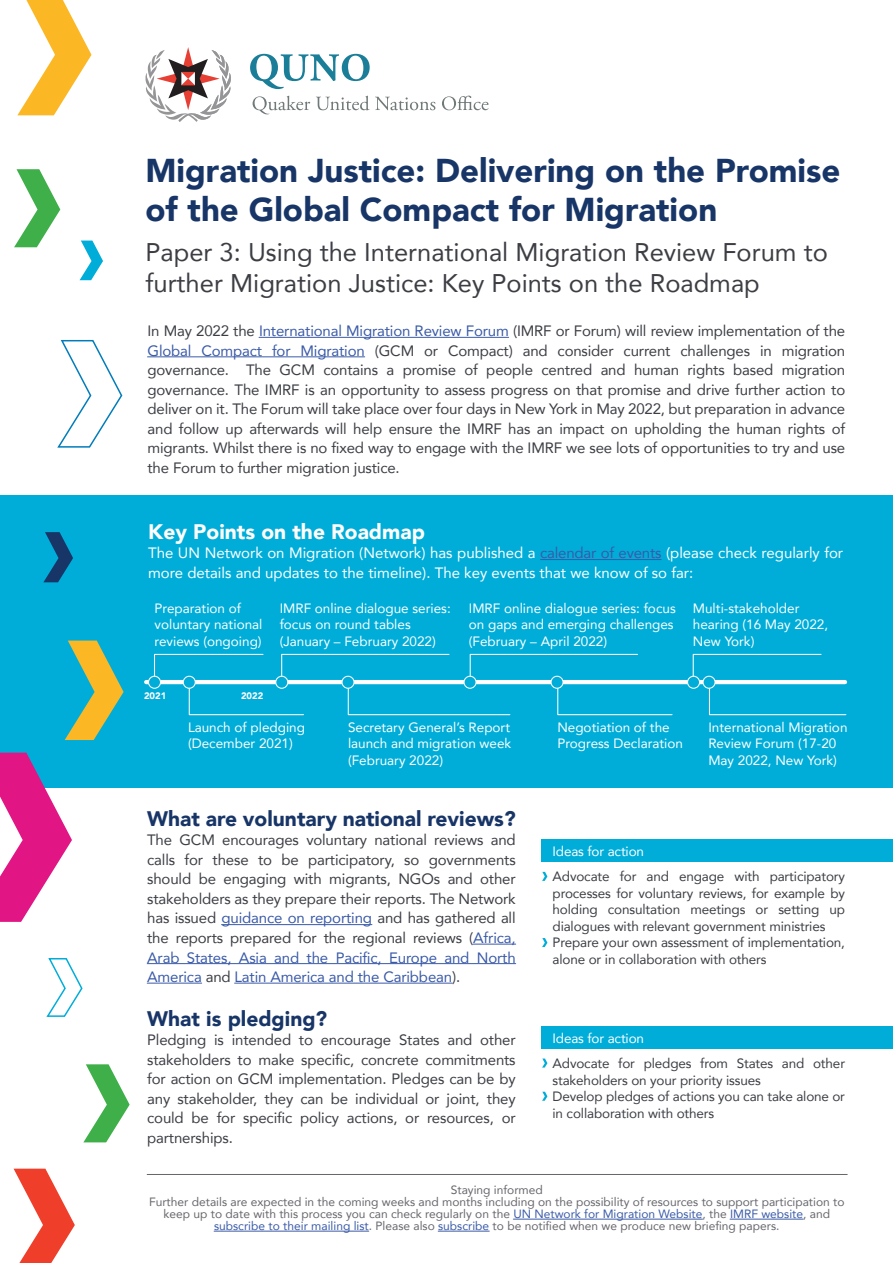
<style>
.page{position:relative;width:893px;height:1263px;background:#fff}
.page>*{position:absolute;margin:0;border:0;box-sizing:border-box;transform-origin:0 0}
.t1{font:900 33px/39.6px "Avenir";color:#183567}
.t2{font:25.5px/30.6px "Avenir";color:#3c3e44}
.t3{font:900 21px "Avenir";color:#183567}
.t4{font:900 21px "Avenir";color:#fff}
.t5{font:15px/19.5px "Avenir";letter-spacing:-.01em;color:#3c3e44;text-align:justify}
.t6{font:15px/19.5px "Avenir";color:#fff}
.t7{font:13.5px/16.5px "Avenir";color:#fff}
.t8{font:13.5px/16.5px "Avenir";letter-spacing:-.01em;color:#3c3e44}
.t9{font:12px/12px "Avenir";color:#66676c;text-align:center}
.t10{font:900 9.45px "Avenir";color:#fff}
.s1{color:#3a5aa8}
</style>
<div class="page">
<div style="left:0;top:496px;width:893px;height:292px;background:#00add9"></div>
<hr style="left:540px;top:559px;width:121px;height:1px;background:#3a5aa8">
<hr style="left:146px;top:680px;width:699px;height:4px;background:#fff">
<div style="left:148px;top:676px;width:12px;height:12px;background:#00add9;border-radius:50%"></div>
<div style="left:148px;top:676px;width:13px;height:13px;border:1px solid #fff;border-radius:50%"></div>
<div style="left:183px;top:676px;width:12px;height:12px;background:#00add9;border-radius:50%"></div>
<div style="left:183px;top:676px;width:13px;height:13px;border:1px solid #fff;border-radius:50%"></div>
<div style="left:276px;top:676px;width:12px;height:12px;background:#00add9;border-radius:50%"></div>
<div style="left:275px;top:676px;width:13px;height:13px;border:1px solid #fff;border-radius:50%"></div>
<div style="left:342px;top:676px;width:12px;height:12px;background:#00add9;border-radius:50%"></div>
<div style="left:341px;top:676px;width:14px;height:13px;border:1px solid #fff;border-radius:50%"></div>
<div style="left:464px;top:676px;width:12px;height:12px;background:#00add9;border-radius:50%"></div>
<div style="left:463px;top:676px;width:14px;height:13px;border:1px solid #fff;border-radius:50%"></div>
<div style="left:687px;top:676px;width:12px;height:12px;background:#00add9;border-radius:50%"></div>
<div style="left:687px;top:676px;width:13px;height:13px;border:1px solid #fff;border-radius:50%"></div>
<div style="left:703px;top:676px;width:12px;height:12px;background:#00add9;border-radius:50%"></div>
<div style="left:702px;top:676px;width:14px;height:13px;border:1px solid #fff;border-radius:50%"></div>
<div style="left:551px;top:676px;width:12px;height:12px;background:#00add9;border-radius:50%"></div>
<div style="left:550px;top:676px;width:14px;height:13px;border:1px solid #fff;border-radius:50%"></div>
<svg style="left:153px;top:653px;width:111px;height:24px"></svg>
<svg style="left:281px;top:653px;width:169px;height:24px"></svg>
<svg style="left:692px;top:653px;width:130px;height:24px"></svg>
<svg style="left:469px;top:653px;width:169px;height:24px"></svg>
<svg style="left:188px;top:687px;width:116px;height:29px"></svg>
<svg style="left:557px;top:687px;width:116px;height:29px"></svg>
<svg style="left:708px;top:687px;width:139px;height:29px"></svg>
<svg style="left:347px;top:687px;width:164px;height:29px"></svg>
<hr style="left:259px;top:337px;width:250px;height:1px;background:#3a5aa8">
<hr style="left:147px;top:356px;width:218px;height:1px;background:#3a5aa8">
<hr style="left:222px;top:924px;width:150px;height:1px;background:#3a5aa8">
<hr style="left:473px;top:944px;width:43px;height:1px;background:#3a5aa8">
<hr style="left:147px;top:963px;width:369px;height:1px;background:#3a5aa8">
<hr style="left:147px;top:983px;width:55px;height:1px;background:#3a5aa8">
<hr style="left:235px;top:983px;width:217px;height:1px;background:#3a5aa8">
<hr style="left:513px;top:1219px;width:189px;height:1px;background:#3a5aa8">
<hr style="left:730px;top:1219px;width:73px;height:1px;background:#3a5aa8">
<hr style="left:214px;top:1231px;width:155px;height:1px;background:#3a5aa8">
<hr style="left:438px;top:1231px;width:51px;height:1px;background:#3a5aa8">
<svg style="left:14px;top:169px;width:46px;height:78px"></svg>
<svg style="left:83px;top:1064px;width:47px;height:78px"></svg>
<svg style="left:17px;top:0;width:75px;height:115px"></svg>
<svg style="left:57px;top:339px;width:66px;height:109px"></svg>
<svg style="left:0;top:753px;width:72px;height:169px"></svg>
<svg style="left:46px;top:958px;width:37px;height:59px"></svg>
<svg style="left:80px;top:241px;width:23px;height:39px"></svg>
<svg style="left:13px;top:1169px;width:62px;height:94px"></svg>
<svg style="left:43px;top:532px;width:30px;height:50px"></svg>
<svg style="left:65px;top:641px;width:59px;height:99px"></svg>
<div style="left:541px;top:840px;width:352px;height:22px;background:#00add9"></div>
<svg style="left:542px;top:872px;width:5px;height:9px"></svg>
<svg style="left:542px;top:938px;width:5px;height:9px"></svg>
<div style="left:541px;top:1026px;width:352px;height:23px;background:#00add9"></div>
<svg style="left:542px;top:1058px;width:5px;height:9px"></svg>
<svg style="left:542px;top:1092px;width:5px;height:9px"></svg>
<svg style="left:145px;top:47px;width:86px;height:75px"></svg>
<svg style="left:250px;top:54px;width:120px;height:35px"></svg>
<svg style="left:253px;top:96px;width:57px;height:18px"></svg>
<svg style="left:316px;top:96px;width:53px;height:14px"></svg>
<svg style="left:375px;top:97px;width:60px;height:13px"></svg>
<svg style="left:442px;top:96px;width:46px;height:14px"></svg>
<hr style="left:147px;top:1174px;width:700px;height:1px;background:#66676c">
<h1 class="t1" style="left:145px;top:150px;width:696px">Migration Justice: Delivering on the Promise of the Global Compact for Migration</h1>
<h2 class="t2" style="left:145px;top:236px;width:684px">Paper 3: Using the International Migration Review Forum to further Migration Justice: Key Points on the Roadmap</h2>
<p class="t5" style="left:147px;top:321px;width:699px">In May 2022 the <span class="s1">International Migration Review Forum</span> (IMRF or Forum) will review implementation of the <span class="s1">Global Compact for Migration</span> (GCM or Compact) and consider current challenges in migration governance. The GCM contains a promise of people centred and human rights based migration governance. The IMRF is an opportunity to assess progress on that promise and drive further action to deliver on it. The Forum will take place over four days in New York in May 2022, but preparation in advance and follow up afterwards will help ensure the IMRF has an impact on upholding the human rights of migrants. Whilst there is no fixed way to engage with the IMRF we see lots of opportunities to try and use the Forum to further migration justice.</p>
<h3 class="t4" style="left:148px;top:514px;width:278px">Key Points on the Roadmap</h3>
<p class="t6" style="left:148px;top:543px;width:697px">The UN Network on Migration (Network) has published a <span class="s1">calendar of events</span> (please check regularly for more details and updates to the timeline). The key events that we know of so far:</p>
<p class="t7" style="left:155px;top:599px;width:109px">Preparation of voluntary national reviews (ongoing)</p>
<p class="t7" style="left:469px;top:599px;width:208px">IMRF online dialogue series: focus on gaps and emerging challenges (February – April 2022)</p>
<p class="t7" style="left:693px;top:599px;width:137px">Multi-stakeholder hearing (16 May 2022,<br>New York)</p>
<p class="t7" style="left:280px;top:599px;width:173px">IMRF online dialogue series: focus on round tables (January – February 2022)</p>
<p class="t10" style="left:144px;top:687px;width:24px">2021</p>
<p class="t10" style="left:241px;top:687px;width:24px">2022</p>
<p class="t7" style="left:188px;top:718px;width:119px">Launch of pledging (December 2021)</p>
<p class="t7" style="left:348px;top:718px;width:165px;text-align:justify">Secretary General’s Report launch and migration week (February 2022)</p>
<p class="t7" style="left:557px;top:718px;width:127px">Negotiation of the<br>Progress Declaration</p>
<p class="t7" style="left:708px;top:718px;width:141px">International Migration<br>Review Forum (17-20<br>May 2022, New York)</p>
<h3 class="t3" style="left:147px;top:801px;width:370px">What are voluntary national reviews?</h3>
<p class="t5" style="left:147px;top:830px;width:370px">The GCM encourages voluntary national reviews and calls for these to be participatory, so governments should be engaging with migrants, NGOs and other stakeholders as they prepare their reports. The Network has issued <span class="s1">guidance on reporting</span> and has gathered all the reports prepared for the regional reviews (<span class="s1">Africa, Arab States, Asia and the Pacific, Europe and North America</span> and <span class="s1">Latin America and the Caribbean</span>).</p>
<h3 class="t3" style="left:147px;top:1000px;width:182px">What is pledging?</h3>
<p class="t5" style="left:147px;top:1029px;width:370px">Pledging is intended to encourage States and other stakeholders to make specific, concrete commitments for action on GCM implementation. Pledges can be by any stakeholder, they can be individual or joint, they could be for specific policy actions, or resources, or partnerships.</p>
<p class="t9" style="left:149px;top:1184px;width:697px">Staying informed<br>Further details are expected in the coming weeks and months including on the possibility of resources to support participation to keep up to date with this process you can check regularly on the <span class="s1">UN Network for Migration Website</span>, the <span class="s1">IMRF website</span>, and <span class="s1">subscribe to their mailing list</span>. Please also <span class="s1">subscribe</span> to be notified when we produce new briefing papers.</p>
<p class="t7" style="left:552px;top:842px;width:93px">Ideas for action</p>
<p class="t8" style="left:552px;top:868px;width:294px">Advocate for and engage with participatory processes for voluntary reviews, for example by holding consultation meetings or setting up dialogues with relevant government ministries Prepare your own assessment of implementation, alone or in collaboration with others</p>
<p class="t7" style="left:552px;top:1029px;width:93px">Ideas for action</p>
<p class="t8" style="left:552px;top:1055px;width:294px">Advocate for pledges from States and other stakeholders on your priority issues<br>Develop pledges of actions you can take alone or in collaboration with others</p>
</div>
